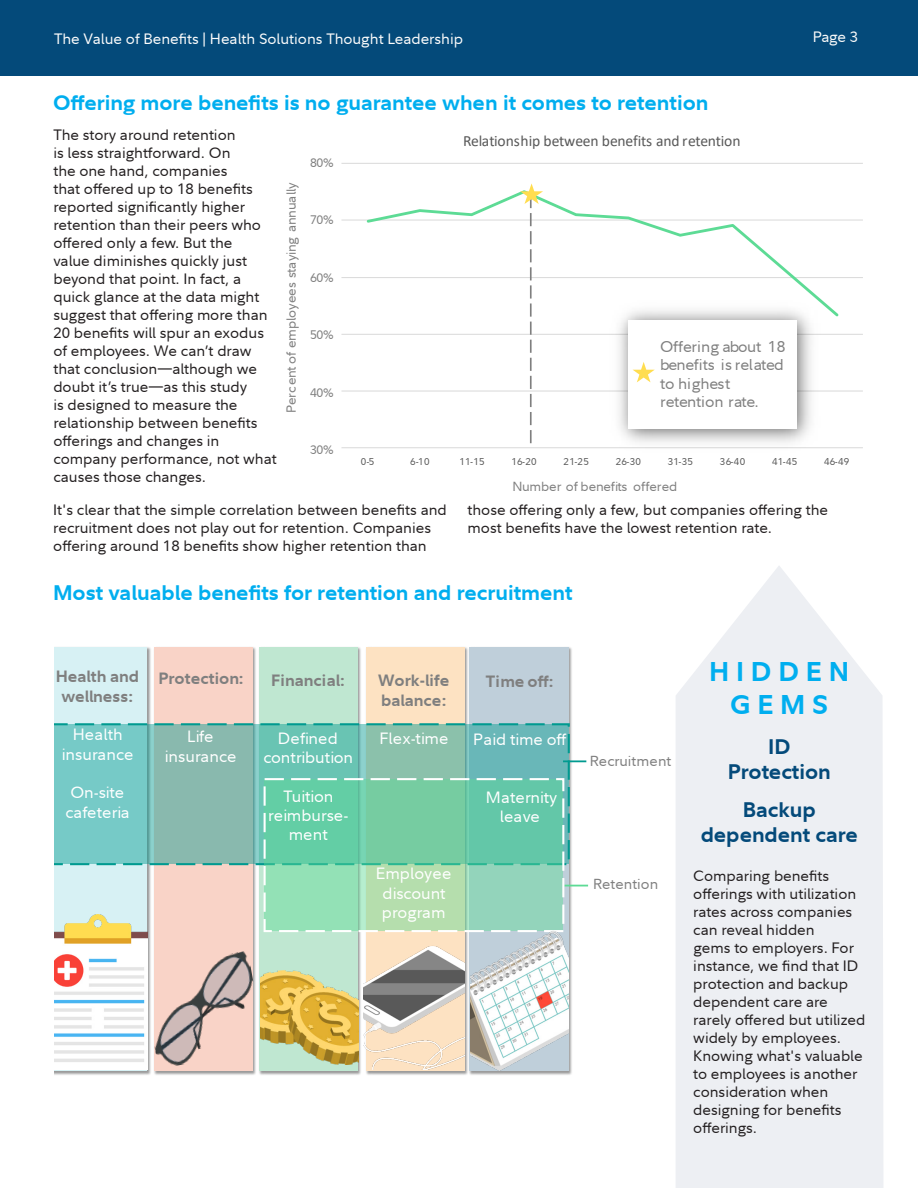
<style>
.page{position:relative;width:918px;height:1188px;background:#fff}
.page>*{position:absolute;margin:0;border:0;box-sizing:border-box;transform-origin:0 0}
.Inside_-_Main_Header{font:700 27px "Fidelity Sans";color:#00aeef}
.Inside_-_Main_Header-2{font:700 21px "Fidelity Sans";color:#00aeef}
.Page_1_-_TOC_Header{font:700 21px/25.2px "Fidelity Sans";color:#044a7a;text-align:center}
.t1{font:16.35px/19.4px "Fidelity Sans";color:#fff;text-align:center}
.t2{font:700 16.35px/19.4px "Fidelity Sans";letter-spacing:-.005em;color:#7f7f7f;text-align:center}
.t3{font:15.6px/18.3px "Fidelity Sans";letter-spacing:-.015em;color:#7f7f7f}
.t4{font:15.6px "Calibri";letter-spacing:-.02em;color:#595959}
.Inside_-_Body_10pt{font:15px/18px "Fidelity Sans";color:#231f20}
.Page_1_-_Body_12{font:15px/18px "Fidelity Sans";color:#231f20}
.t5{font:15px "Fidelity Sans";color:#fcfcfc}
.t6{font:15px "Fidelity Sans";color:#fafafa}
.t7{font:14.4px "Fidelity Sans";letter-spacing:.005em;color:#7f7f7f}
.t8{font:13.2px "Fidelity Sans";letter-spacing:-.01em;color:#7f7f7f}
.t9{font:12.3px "Fidelity Sans";letter-spacing:-.025em;color:#7f7f7f}
.t10{font:9.9px "Fidelity Sans";letter-spacing:.025em;color:#595959}
</style>
<div class="page">
<div style="left:0;top:0;width:918px;height:76px;background:#044a7a"></div>
<img style="left:54px;top:647px;width:97px;height:428px">
<div style="left:54px;top:647px;width:93px;height:424px;background:#d7f1f4"></div>
<img style="left:151px;top:647px;width:106px;height:428px">
<div style="left:154px;top:647px;width:99px;height:424px;background:#f9d3c7"></div>
<img style="left:257px;top:647px;width:210px;height:428px">
<div style="left:259px;top:647px;width:99px;height:424px;background:#bfe7d1"></div>
<div style="left:366px;top:647px;width:99px;height:424px;background:#fde2c2"></div>
<img style="left:467px;top:647px;width:108px;height:428px">
<div style="left:469px;top:647px;width:100px;height:424px;background:#bfcfda"></div>
<svg style="left:564px;top:885px;width:24px;height:1px"></svg>
<svg style="left:54px;top:723px;width:516px;height:142px;background:#78bfb6"></svg>
<div style="left:265px;top:779px;width:298px;height:152px;background:#5ddb95;opacity:.45"></div>
<div style="left:264px;top:778px;width:300px;height:154px;border:2px dashed #fff"></div>
<img style="left:54px;top:914px;width:94px;height:156px">
<img style="left:141px;top:951px;width:118px;height:118px">
<img style="left:260px;top:971px;width:98px;height:93px">
<img style="left:364px;top:941px;width:101px;height:128px">
<img style="left:471px;top:930px;width:98px;height:141px">
<hr style="left:563px;top:760px;width:23px;height:2px;background:#009a90">
<svg style="left:676px;top:566px;width:207px;height:622px;background:#eef0f4"></svg>
<hr style="left:341px;top:391px;width:522px;height:1px;background:#d9d9d9">
<hr style="left:341px;top:334px;width:522px;height:1px;background:#d9d9d9">
<hr style="left:341px;top:277px;width:522px;height:1px;background:#d9d9d9">
<hr style="left:341px;top:220px;width:522px;height:1px;background:#d9d9d9">
<hr style="left:341px;top:163px;width:522px;height:1px;background:#d9d9d9">
<hr style="left:341px;top:447px;width:522px;height:1px;background:#d9d9d9">
<svg style="left:365px;top:192px;width:476px;height:125px"></svg>
<svg style="left:520px;top:183px;width:23px;height:261px"></svg>
<img style="left:605px;top:297px;width:220px;height:152px">
<div style="left:628px;top:320px;width:169px;height:108px;background:#fff"></div>
<svg style="left:633px;top:362px;width:22px;height:20px"></svg>
<p class="t5" style="left:54px;top:29px;width:411px">The Value of Benefits | Health Solutions Thought Leadership</p>
<p class="t6" style="left:813px;top:27px;width:47px">Page 3</p>
<p class="Inside_-_Main_Header-2" style="left:53px;top:88px;width:657px">Offering more benefits is no guarantee when it comes to retention</p>
<p class="Inside_-_Body_10pt" style="left:53px;top:126px;width:225px">The story around retention<br>is less straightforward. On<br>the one hand, companies<br>that offered up to 18 benefits reported significantly higher retention than their peers who offered only a few. But the<br>value diminishes quickly just beyond that point. In fact, a quick glance at the data might suggest that offering more than<br>20 benefits will spur an exodus of employees. We can’t draw that conclusion—although we doubt it’s true—as this study<br>is designed to measure the relationship between benefits offerings and changes in company performance, not what causes those changes.</p>
<p class="t4" style="left:463px;top:130px;width:279px">Relationship between benefits and retention</p>
<p class="t9" style="left:310px;top:155px;width:25px">80%</p>
<p class="t8" style="left:283px;top:413px;width:232px;rotate:-90deg">Percent of employees staying annually</p>
<p class="t9" style="left:310px;top:212px;width:25px">70%</p>
<p class="t9" style="left:310px;top:270px;width:25px">60%</p>
<p class="t9" style="left:310px;top:327px;width:25px">50%</p>
<p class="t3" style="left:660px;top:337px;width:127px">Offering about 18 benefits is related to highest retention rate.</p>
<p class="t9" style="left:310px;top:384px;width:25px">40%</p>
<p class="t9" style="left:310px;top:442px;width:25px">30%</p>
<p class="t10" style="left:361px;top:455px;width:15px">0-5</p>
<p class="t10" style="left:410px;top:455px;width:21px">6-10</p>
<p class="t10" style="left:459px;top:455px;width:27px">11-15</p>
<p class="t10" style="left:512px;top:455px;width:27px">16-20</p>
<p class="t10" style="left:564px;top:455px;width:27px">21-25</p>
<p class="t10" style="left:616px;top:455px;width:27px">26-30</p>
<p class="t10" style="left:668px;top:455px;width:27px">31-35</p>
<p class="t10" style="left:720px;top:455px;width:27px">36-40</p>
<p class="t10" style="left:772px;top:455px;width:27px">41-45</p>
<p class="t10" style="left:824px;top:455px;width:27px">46-49</p>
<p class="t8" style="left:512px;top:477px;width:166px">Number of benefits offered</p>
<p class="Inside_-_Body_10pt" style="left:53px;top:501px;width:395px">It's clear that the simple correlation between benefits and recruitment does not play out for retention. Companies offering around 18 benefits show higher retention than</p>
<p class="Inside_-_Body_10pt" style="left:468px;top:501px;width:362px">those offering only a few, but companies offering the most benefits have the lowest retention rate.</p>
<p class="Inside_-_Main_Header-2" style="left:53px;top:578px;width:521px">Most valuable benefits for retention and recruitment</p>
<p class="t2" style="left:56px;top:667px;width:85px">Health and wellness:</p>
<p class="t1" style="left:62px;top:725px;width:73px">Health insurance</p>
<p class="t1" style="left:66px;top:783px;width:66px;text-align:left">On-site cafeteria</p>
<p class="t2" style="left:158px;top:669px;width:87px">Protection:</p>
<p class="t1" style="left:165px;top:727px;width:73px">Life insurance</p>
<p class="t2" style="left:271px;top:670px;width:76px">Financial:</p>
<p class="t1" style="left:263px;top:728px;width:91px">Defined contribution</p>
<p class="t1" style="left:268px;top:786px;width:82px">Tuition reimburse&shy;ment</p>
<p class="t2" style="left:378px;top:670px;width:73px;text-align:left">Work-life balance:</p>
<p class="t1" style="left:379px;top:729px;width:70px">Flex-time</p>
<p class="t1" style="left:376px;top:864px;width:77px">Employee discount program</p>
<p class="t2" style="left:486px;top:671px;width:70px">Time off:</p>
<p class="t1" style="left:473px;top:729px;width:95px">Paid time off</p>
<p class="t1" style="left:486px;top:787px;width:73px">Maternity leave</p>
<p class="t7" style="left:590px;top:752px;width:83px">Recruitment</p>
<p class="t7" style="left:593px;top:874px;width:67px">Retention</p>
<p class="Inside_-_Main_Header" style="left:709px;top:654px;width:142px">H I D D E N</p>
<p class="Inside_-_Main_Header" style="left:730px;top:687px;width:100px">G E M S</p>
<p class="Page_1_-_TOC_Header" style="left:728px;top:733px;width:104px">ID<br>Protection</p>
<p class="Page_1_-_TOC_Header" style="left:701px;top:796px;width:159px">Backup dependent care</p>
<p class="Page_1_-_Body_12" style="left:693px;top:867px;width:174px">Comparing benefits offerings with utilization rates across companies can reveal hidden<br>gems to employers. For instance, we find that ID protection and backup dependent care are rarely offered but utilized widely by employees.<br>Knowing what's valuable to employees is another consideration when designing for benefits offerings.</p>
</div>
